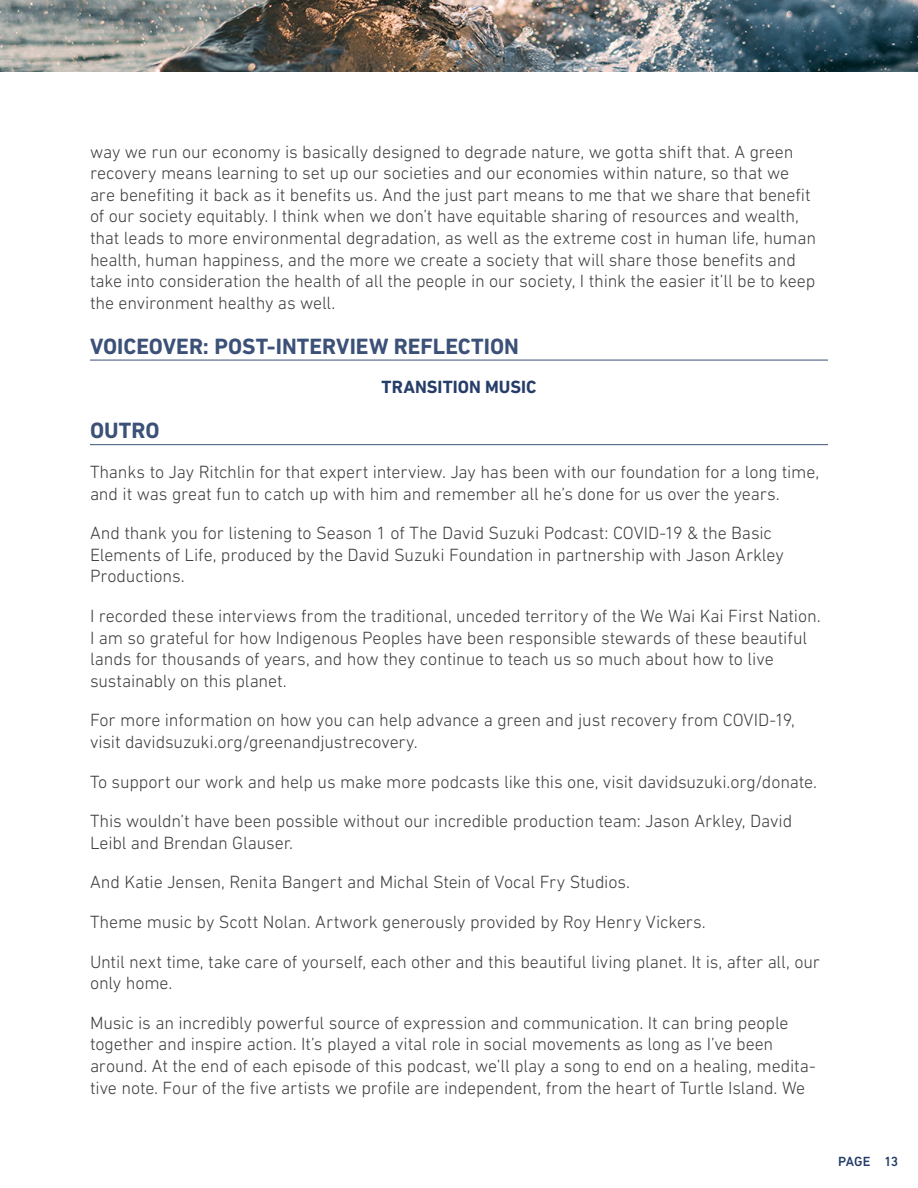
<style>
.page{position:relative;width:918px;height:1188px;background:#fff}
.page>*{position:absolute;margin:0;border:0;box-sizing:border-box;transform-origin:0 0}
.Section{font:700 22.5px "DIN Next LT Pro";color:#3c5178}
.Body_Copy{font:300 18px/21.6px "DIN Next LT Pro";letter-spacing:-.01em;color:#3e3e3f}
.Music{font:700 18px "DIN Next LT Pro";color:#263d69}
.t1{font:500 13.5px "DIN Next LT Pro";letter-spacing:-.01em;color:#263d69}
</style>
<div class="page">
<hr style="left:90px;top:360px;width:738px;height:1px;background:#3c5178">
<hr style="left:90px;top:444px;width:738px;height:1px;background:#3c5178">
<img style="left:0;top:0;width:918px;height:71px">
<p class="Body_Copy" style="left:90px;top:140px;width:728px">way we run our economy is basically designed to degrade nature, we gotta shift that. A green recovery means learning to set up our societies and our economies within nature, so that we are benefiting it back as it benefits us. And the just part means to me that we share that benefit of our society equitably. I think when we don’t have equitable sharing of resources and wealth, that leads to more environmental degradation, as well as the extreme cost in human life, human health, human happiness, and the more we create a society that will share those benefits and take into consideration the health of all the people in our society, I think the easier it’ll be to keep the environment healthy as well.</p>
<p class="Section" style="left:90px;top:333px;width:431px">VOICEOVER: POST-INTERVIEW REFLECTION</p>
<p class="Music" style="left:382px;top:377px;width:156px">TRANSITION MUSIC</p>
<p class="Section" style="left:90px;top:417px;width:71px">OUTRO</p>
<p class="Body_Copy" style="left:90px;top:461px;width:731px">Thanks to Jay Ritchlin for that expert interview. Jay has been with our foundation for a long time, and it was great fun to catch up with him and remember all he’s done for us over the years.</p>
<p class="Body_Copy" style="left:90px;top:522px;width:695px">And thank you for listening to Season 1 of The David Suzuki Podcast: COVID-19 &amp; the Basic<br>Elements of Life, produced by the David Suzuki Foundation in partnership with Jason Arkley<br>Productions.</p>
<p class="Body_Copy" style="left:90px;top:605px;width:732px">I recorded these interviews from the traditional, unceded territory of the We Wai Kai First Nation.<br>I am so grateful for how Indigenous Peoples have been responsible stewards of these beautiful lands for thousands of years, and how they continue to teach us so much about how to live sustainably on this planet.</p>
<p class="Body_Copy" style="left:90px;top:709px;width:706px">For more information on how you can help advance a green and just recovery from COVID-19, visit davidsuzuki.org/greenandjustrecovery.</p>
<p class="Body_Copy" style="left:90px;top:770px;width:729px">To support our work and help us make more podcasts like this one, visit davidsuzuki.org/donate.</p>
<p class="Body_Copy" style="left:90px;top:810px;width:704px">This wouldn’t have been possible without our incredible production team: Jason Arkley, David<br>Leibl and Brendan Glauser.</p>
<p class="Body_Copy" style="left:90px;top:871px;width:542px">And Katie Jensen, Renita Bangert and Michal Stein of Vocal Fry Studios.</p>
<p class="Body_Copy" style="left:90px;top:911px;width:617px">Theme music by Scott Nolan. Artwork generously provided by Roy Henry Vickers.</p>
<p class="Body_Copy" style="left:90px;top:950px;width:731px">Until next time, take care of yourself, each other and this beautiful living planet. It is, after all, our only home.</p>
<p class="Body_Copy" style="left:90px;top:1012px;width:727px">Music is an incredibly powerful source of expression and communication. It can bring people together and inspire action. It’s played a vital role in social movements as long as I’ve been around. At the end of each episode of this podcast, we’ll play a song to end on a healing, medita&shy;tive note. Four of the five artists we profile are independent, from the heart of Turtle Island. We</p>
<p class="t1" style="left:838px;top:1153px;width:62px">PAGE 13</p>
</div>
